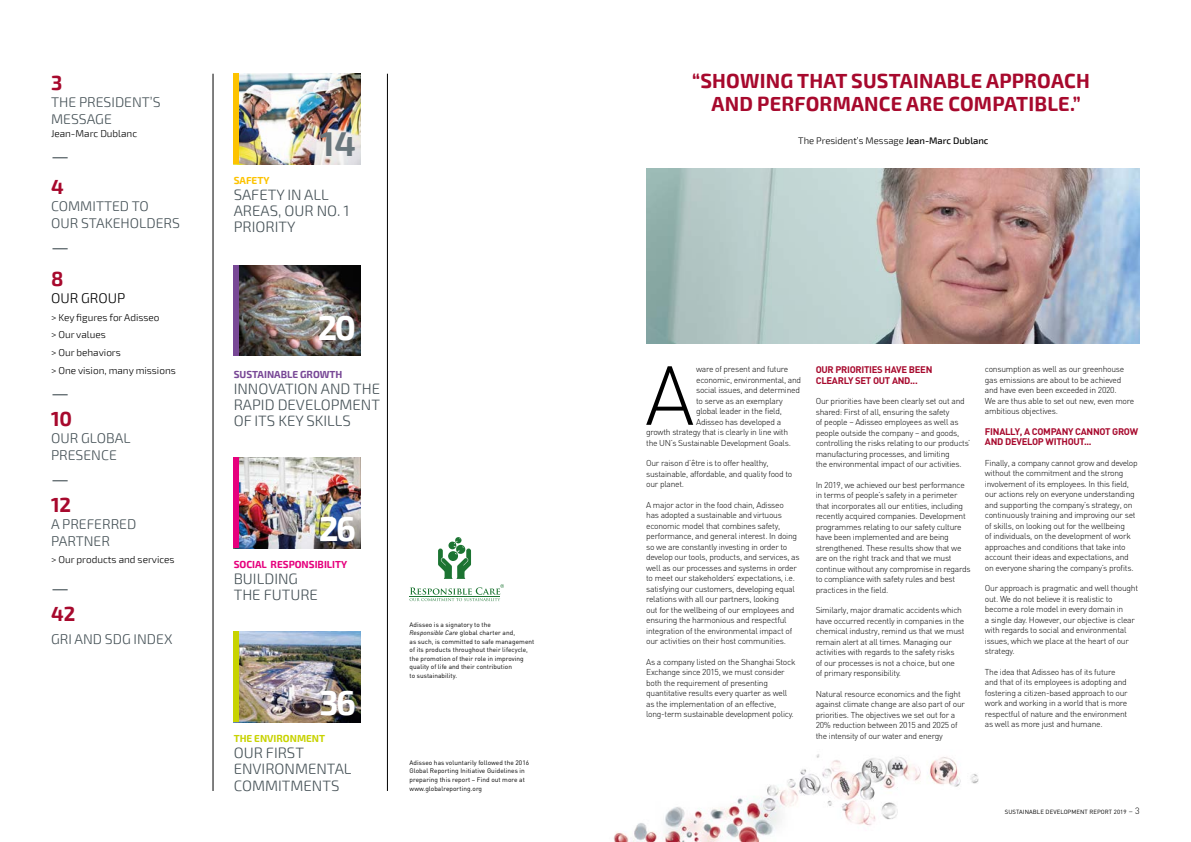
<style>
.page{position:relative;width:1191px;height:842px;background:#fff}
.page>*{position:absolute;margin:0;border:0;box-sizing:border-box;transform-origin:0 0}
.t1{font:300 82.2px "DIN";color:#000}
.t2{font:700 33.8px "Exo 2";color:#fff}
.t3{font:700 33.8px "Exo 2";color:#69767c}
.t4{font:700 20px/23px "Exo 2";letter-spacing:.01em;color:#a7092d;text-align:center}
.t5{font:300 20px "Exo 2";color:#445055}
.t6{font:300 15px/16px "Exo 2";color:#445055}
.t7{font:300 14px/17px "Exo 2";color:#445055}
.t8{font:300 14px "Exo 2";color:#000}
.t9{font:300 10px/17.7px "Exo 2";color:#000}
.t10{font:700 10px "Exo 2";color:#e6007d}
.t11{font:700 10px "Exo 2";color:#784896}
.t12{font:700 10px "Exo 2";color:#c8d300}
.t13{font:700 10px "Exo 2";color:#fdc300}
.t14{font:700 9.5px/10.5px "DIN";letter-spacing:-.03em;color:#a7092d}
.t15{font:300 9.5px "Exo 2";color:#000}
.t16{font:300 8.5px/10.5px "DIN";letter-spacing:-.03em;color:#000}
.t17{font:6.5px/8.5px "DIN";letter-spacing:.01em;color:#000}
.t18{font:6px "DIN";letter-spacing:.01em;color:#000}
.s1{font-family:"DIN Pro";font-style:italic}
.s2{font-weight:500}
.s3{font-weight:300;font-size:8px}
.s4{font-weight:300;font-size:9px}
</style>
<div class="page">
<hr style="left:213px;top:74px;width:1px;height:717px;background:#000">
<img style="left:239px;top:74px;width:121px;height:90px">
<div style="left:234px;top:74px;width:5px;height:90px;background:#fdc300"></div>
<img style="left:239px;top:265px;width:121px;height:90px">
<div style="left:234px;top:265px;width:5px;height:90px;background:#784896"></div>
<svg style="left:409px;top:537px;width:95px;height:64px"></svg>
<img style="left:613px;top:754px;width:366px;height:88px">
<img style="left:646px;top:168px;width:494px;height:175px">
<img style="left:239px;top:632px;width:121px;height:90px">
<div style="left:234px;top:632px;width:5px;height:90px;background:#c8d300"></div>
<img style="left:239px;top:458px;width:121px;height:90px">
<div style="left:234px;top:458px;width:5px;height:90px;background:#e6007d"></div>
<hr style="left:387px;top:74px;width:1px;height:717px;background:#000">
<h3 class="t4" style="left:51px;top:72px;width:13px">3</h3>
<h3 class="t7" style="left:51px;top:94px;width:111px">THE PRESIDENT’S<br>MESSAGE</h3>
<p class="t9" style="left:51px;top:124px;width:88px">Jean-Marc Dublanc</p>
<h3 class="t5" style="left:51px;top:144px;width:20px">—</h3>
<h3 class="t4" style="left:51px;top:176px;width:14px">4</h3>
<h3 class="t7" style="left:51px;top:198px;width:130px">COMMITTED TO<br>OUR STAKEHOLDERS</h3>
<h3 class="t5" style="left:51px;top:236px;width:20px">—</h3>
<h3 class="t4" style="left:51px;top:268px;width:14px">8</h3>
<h3 class="t8" style="left:51px;top:290px;width:76px">OUR GROUP</h3>
<p class="t9" style="left:51px;top:308px;width:126px">&gt; Key figures for Adisseo<br>&gt; Our values<br>&gt; Our behaviors<br>&gt; One vision, many missions</p>
<h3 class="t5" style="left:51px;top:381px;width:20px">—</h3>
<h3 class="t4" style="left:51px;top:407px;width:23px">10</h3>
<h3 class="t7" style="left:51px;top:429px;width:81px">OUR GLOBAL<br>PRESENCE</h3>
<h3 class="t5" style="left:51px;top:467px;width:20px">—</h3>
<h3 class="t4" style="left:51px;top:493px;width:22px">12</h3>
<h3 class="t7" style="left:51px;top:515px;width:87px">A PREFERRED<br>PARTNER</h3>
<p class="t9" style="left:51px;top:551px;width:125px">&gt; Our products and services</p>
<h3 class="t5" style="left:51px;top:576px;width:20px">—</h3>
<h3 class="t4" style="left:51px;top:603px;width:26px">42</h3>
<h3 class="t7" style="left:51px;top:630px;width:123px">GRI AND SDG INDEX</h3>
<h2 class="t3" style="left:320px;top:124px;width:37px">14</h2>
<p class="t13" style="left:234px;top:175px;width:37px">SAFETY</p>
<h3 class="t6" style="left:234px;top:187px;width:117px">SAFETY IN ALL<br>AREAS, OUR NO. 1<br>PRIORITY</h3>
<h2 class="t2" style="left:318px;top:308px;width:40px">20</h2>
<p class="t11" style="left:234px;top:368px;width:110px">SUSTAINABLE GROWTH</p>
<h3 class="t6" style="left:234px;top:381px;width:148px;text-align:justify">INNOVATION AND THE RAPID DEVELOPMENT OF ITS KEY SKILLS</h3>
<h2 class="t2" style="left:319px;top:509px;width:38px">26</h2>
<p class="t10" style="left:234px;top:559px;width:115px">SOCIAL RESPONSIBILITY</p>
<h3 class="t6" style="left:234px;top:571px;width:86px">BUILDING<br>THE FUTURE</h3>
<h2 class="t2" style="left:319px;top:683px;width:38px">36</h2>
<p class="t12" style="left:234px;top:733px;width:93px">THE ENVIRONMENT</p>
<h3 class="t6" style="left:234px;top:745px;width:119px;line-height:16.3px">OUR FIRST<br>ENVIRONMENTAL<br>COMMITMENTS</h3>
<p class="t17" style="left:409px;top:620px;width:126px">Adisseo is a signatory to the<br><span class="s1">Responsible Care</span> global charter and,<br>as such, is committed to safe management of its products throughout their lifecycle, the promotion of their role in improving quality of life and their contribution<br>to sustainability.</p>
<p class="t17" style="left:409px;top:758px;width:121px;line-height:8.8px">Adisseo has voluntarily followed the 2016<br>Global Reporting Initiative Guidelines in preparing this report – Find out more at www.globalreporting.org</p>
<h3 class="t4" style="left:692px;top:70px;width:399px">“SHOWING THAT SUSTAINABLE APPROACH<br>AND PERFORMANCE ARE COMPATIBLE.”</h3>
<p class="t15" style="left:798px;top:135px;width:192px">The President’s Message <span class="s2">Jean-Marc Dublanc</span></p>
<h1 class="t1" style="left:645px;top:345px;width:51px">A</h1>
<p class="t16" style="left:696px;top:364px;width:94px">ware of present and future</p>
<p class="t16" style="left:696px;top:374px;width:107px">economic, environmental, and</p>
<p class="t16" style="left:696px;top:385px;width:105px">social issues, and determined</p>
<p class="t16" style="left:696px;top:395px;width:88px">to serve as an exemplary</p>
<p class="t16" style="left:696px;top:406px;width:87px">global leader in the field,</p>
<p class="t16" style="left:696px;top:416px;width:87px">Adisseo has developed a</p>
<p class="t16" style="left:646px;top:427px;width:143px">growth strategy that is clearly in line with</p>
<p class="t16" style="left:646px;top:437px;width:146px">the UN’s Sustainable Development Goals.</p>
<p class="t16" style="left:646px;top:458px;width:148px">Our raison d’être is to offer healthy, sustainable, affordable, and quality food to our planet.</p>
<p class="t16" style="left:646px;top:499px;width:155px">A major actor in the food chain, Adisseo<br>has adopted a sustainable and virtuous economic model that combines safety, performance, and general interest. In doing so we are constantly investing in order to develop our tools, products, and services, as well as our processes and systems in order to meet our stakeholders’ expectations, i.e. satisfying our customers, developing equal relations with all our partners, looking<br>out for the wellbeing of our employees and ensuring the harmonious and respectful integration of the environmental impact of our activities on their host communities.</p>
<p class="t16" style="left:646px;top:656px;width:151px">As a company listed on the Shanghai Stock Exchange since 2015, we must consider both the requirement of presenting quantitative results every quarter as well as the implementation of an effective, long-term sustainable development policy.</p>
<p class="t14" style="left:815px;top:364px;width:118px">OUR PRIORITIES HAVE BEEN<br>CLEARLY SET OUT AND...</p>
<p class="t16" style="left:815px;top:396px;width:156px">Our priorities have been clearly set out and shared: First of all, ensuring the safety<br>of people – Adisseo employees as well as people outside the company – and goods, controlling the risks relating to our products’ manufacturing processes, and limiting<br>the environmental impact of our activities.</p>
<p class="t16" style="left:815px;top:479px;width:156px">In 2019, we achieved our best performance in terms of people’s safety in a perimeter that incorporates all our entities, including recently acquired companies. Development programmes relating to our safety culture have been implemented and are being strengthened. These results show that we are on the right track and that we must continue without any compromise in regards to compliance with safety rules and best practices in the field.</p>
<p class="t16" style="left:815px;top:605px;width:150px">Similarly, major dramatic accidents which have occurred recently in companies in the chemical industry, remind us that we must remain alert at all times. Managing our activities with regards to the safety risks<br>of our processes is not a choice, but one<br>of primary responsibility.</p>
<p class="t16" style="left:815px;top:688px;width:151px">Natural resource economics and the fight against climate change are also part of our priorities. The objectives we set out for a 20% reduction between 2015 and 2025 of the intensity of our water and energy</p>
<p class="t16" style="left:985px;top:364px;width:151px">consumption as well as our greenhouse gas emissions are about to be achieved and have even been exceeded in 2020.<br>We are thus able to set out new, even more ambitious objectives.</p>
<p class="t14" style="left:985px;top:426px;width:155px">FINALLY, A COMPANY CANNOT GROW<br>AND DEVELOP WITHOUT...</p>
<p class="t16" style="left:985px;top:457px;width:154px">Finally, a company cannot grow and develop without the commitment and the strong involvement of its employees. In this field, our actions rely on everyone understanding and supporting the company’s strategy, on continuously training and improving our set of skills, on looking out for the wellbeing<br>of individuals, on the development of work approaches and conditions that take into account their ideas and expectations, and on everyone sharing the company’s profits.</p>
<p class="t16" style="left:985px;top:583px;width:155px">Our approach is pragmatic and well thought out. We do not believe it is realistic to become a role model in every domain in<br>a single day. However, our objective is clear with regards to social and environmental issues, which we place at the heart of our strategy.</p>
<p class="t16" style="left:985px;top:666px;width:144px">The idea that Adisseo has of its future and that of its employees is adopting and fostering a citizen-based approach to our work and working in a world that is more respectful of nature and the environment as well as more just and humane.</p>
<p class="t18" style="left:1005px;top:808px;width:136px">SUSTAINABLE DEVELOPMENT REPORT 2019 <span class="s3">–</span> <span class="s4">3</span></p>
</div>
